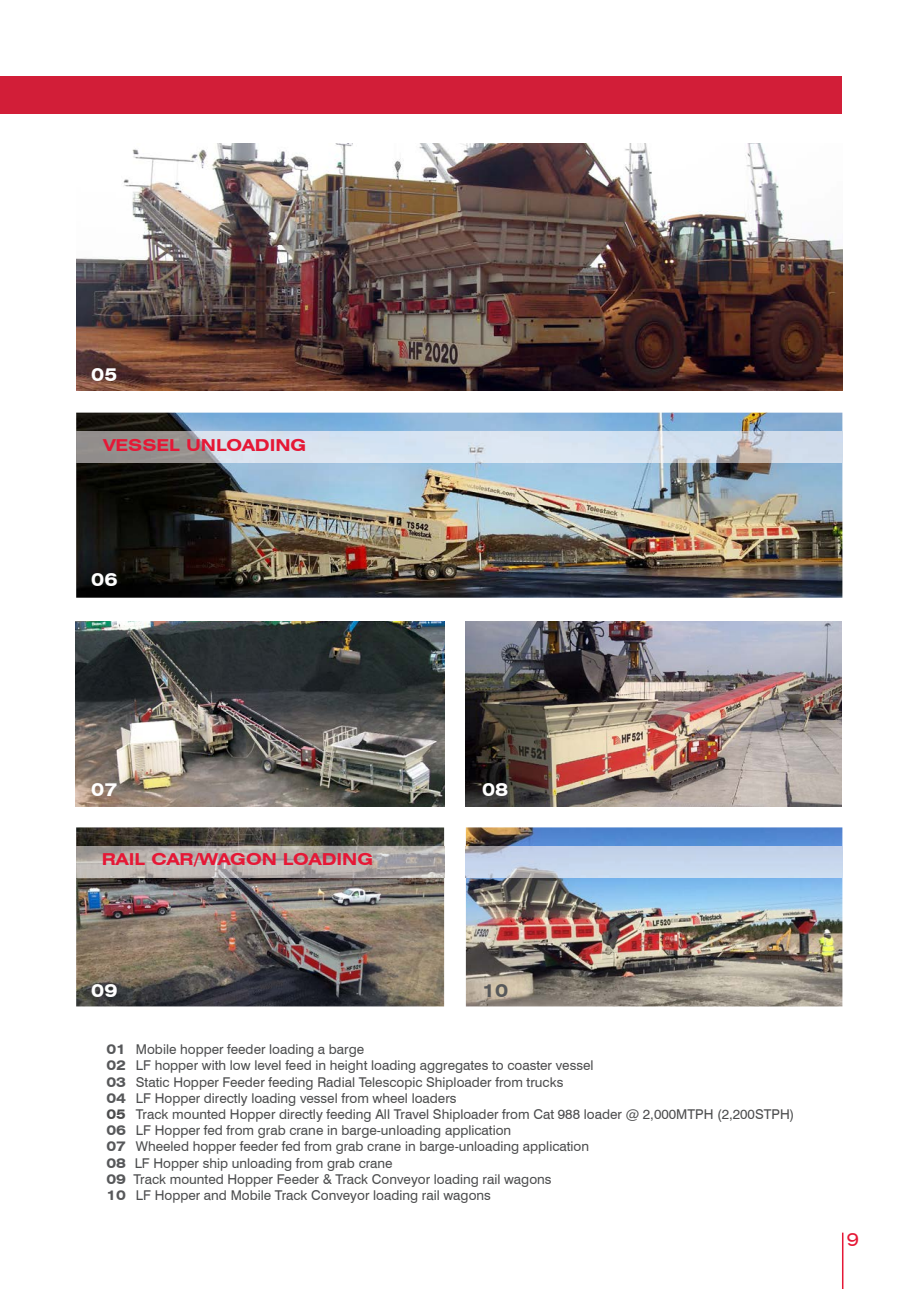
<style>
.page{position:relative;width:919px;height:1289px;background:#fff}
.page>*{position:absolute;margin:0;border:0;box-sizing:border-box;transform-origin:0 0}
.t1{font:700 expanded 18px "Swiss 721 BT";color:#fff}
.t2{font:700 expanded 18px "Swiss 721 BT";color:#57585a}
.t3{font:expanded 18px "Swiss 721 BT";color:#e51836}
.t4{font:700 expanded 16.5px "Swiss 721 BT";color:#e51836}
.t5{font:13.5px/16.2px "Swiss 721 BT";color:#4b4c4d}
.s1{font-weight:700;font-stretch:expanded;color:#57585a}
.s2{font-weight:700;font-stretch:expanded}
</style>
<div class="page">
<hr style="left:841px;top:1232px;width:2px;height:56px;background:#e51836">
<div style="left:0;top:77px;width:841px;height:37px;background:#d21e38"></div>
<img style="left:76px;top:827px;width:368px;height:179px">
<img style="left:76px;top:412px;width:766px;height:185px">
<img style="left:466px;top:827px;width:376px;height:179px">
<img style="left:76px;top:143px;width:766px;height:248px">
<img style="left:75px;top:621px;width:369px;height:185px">
<img style="left:466px;top:621px;width:375px;height:185px">
<img style="left:77px;top:431px;width:765px;height:31px">
<img style="left:76px;top:846px;width:368px;height:31px">
<img style="left:466px;top:846px;width:376px;height:31px">
<h1 class="t1" style="left:91px;top:364px;width:28px">05</h1>
<p class="t4" style="left:103px;top:435px;width:204px">VESSEL UNLOADING</p>
<h1 class="t1" style="left:91px;top:569px;width:28px">06</h1>
<h1 class="t1" style="left:91px;top:779px;width:28px">07</h1>
<h1 class="t1" style="left:482px;top:779px;width:28px">08</h1>
<p class="t4" style="left:102px;top:849px;width:273px">RAIL CAR/WAGON LOADING</p>
<h1 class="t1" style="left:91px;top:979px;width:28px">09</h1>
<h1 class="t2" style="left:482px;top:979px;width:28px">10</h1>
<p class="t5" style="left:106px;top:1041px;width:689px"><span class="s1">01</span> Mobile hopper feeder loading a barge<br><span class="s1">02</span> LF hopper with low level feed in height loading aggregates to coaster vessel<br><span class="s1">03</span> Static Hopper Feeder feeding Radial Telescopic Shiploader from trucks<br><span class="s1">04</span> LF Hopper directly loading vessel from wheel loaders<br><span class="s2">05</span> Track mounted Hopper directly feeding All Travel Shiploader from Cat 988 loader @ 2,000MTPH (2,200STPH)<br><span class="s1">06</span> LF Hopper fed from grab crane in barge-unloading application<br><span class="s1">07</span> Wheeled hopper feeder fed from grab crane in barge-unloading application<br><span class="s1">08</span> LF Hopper ship unloading from grab crane<br><span class="s1">09</span> Track mounted Hopper Feeder &amp; Track Conveyor loading rail wagons<br><span class="s1">10</span> LF Hopper and Mobile Track Conveyor loading rail wagons</p>
<h1 class="t3" style="left:846px;top:1228px;width:14px">9</h1>
</div>
